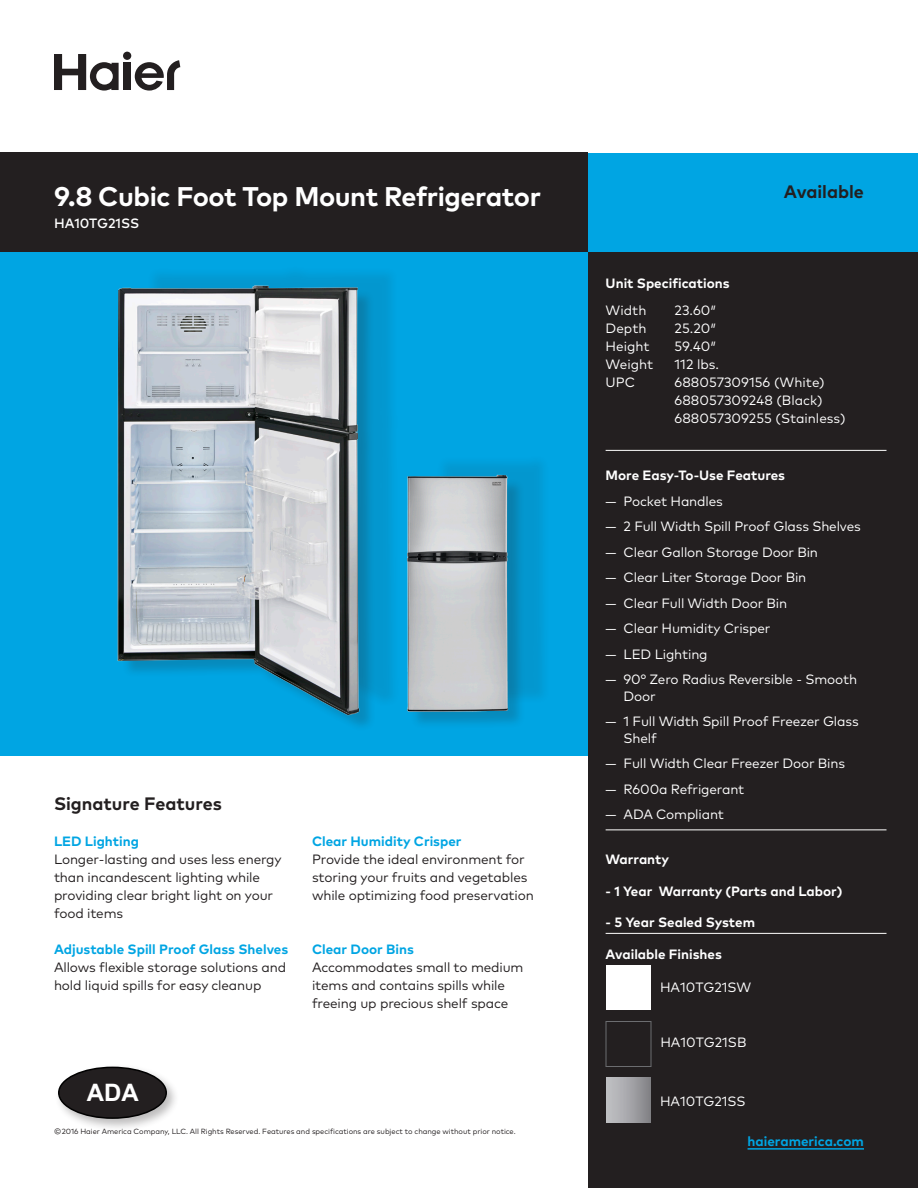
<style>
.page{position:relative;width:918px;height:1188px;background:#fff}
.page>*{position:absolute;margin:0;border:0;box-sizing:border-box;transform-origin:0 0}
.Headline__Product_Na{font:700 27px "Mark OT";letter-spacing:-.015em;color:#fff}
.t1{font:700 24px "Arial";color:#fff}
.Headline__Signature{font:700 18px "Mark OT";color:#231f20}
.Header__Right_Rail{font:13.5px/18px "Mark OT";letter-spacing:-.01em;color:#fff}
.Paragraph__Main{font:13.5px/18px "Mark OT";letter-spacing:-.01em;color:#231f20}
.Header__Right_Rail-2{font:700 13.5px "Mark OT";color:#fff}
.Subhead__Signature_F{font:700 13.5px "Mark OT";color:#00a5e3}
.Headline__Product_Na-2{font:500 13.5px "Mark OT";letter-spacing:-.005em;color:#fff}
.Bullets__Front__Righ{font:700 13.5px "Mark OT";color:#fff}
.t2{font:7.5px "Mark OT";letter-spacing:-.005em;color:#231f20}
</style>
<div class="page">
<div style="left:0;top:153px;width:918px;height:603px;background:#00a5e3"></div>
<div style="left:588px;top:252px;width:330px;height:936px;background:#231f20"></div>
<div style="left:0;top:153px;width:588px;height:99px;background:#231f20"></div>
<div style="left:145px;top:265px;width:256px;height:444px;background:#231f20;opacity:.1"></div>
<div style="left:121px;top:288px;width:256px;height:444px;background:#231f20;opacity:.2"></div>
<img style="left:117px;top:278px;width:247px;height:443px">
<div style="left:435px;top:454px;width:116px;height:252px;background:#231f20;opacity:.1"></div>
<img style="left:396px;top:468px;width:118px;height:244px">
<div style="left:410px;top:478px;width:116px;height:252px;background:#231f20;opacity:.2"></div>
<div style="left:123px;top:63px;width:8px;height:27px;background:#231f20"></div>
<div style="left:123px;top:52px;width:8px;height:8px;background:#231f20;border-radius:50%"></div>
<svg style="left:54px;top:54px;width:65px;height:37px"></svg>
<svg style="left:135px;top:60px;width:45px;height:31px"></svg>
<hr style="left:748px;top:1148px;width:116px;height:2px;background:#00a5e3">
<hr style="left:606px;top:450px;width:280px;height:1px;background:#fff">
<div style="left:606px;top:965px;width:45px;height:45px;background:#fff"></div>
<div style="left:606px;top:1021px;width:45px;height:46px;border:1px solid #6c6d70"></div>
<div style="left:606px;top:1078px;width:45px;height:45px;background:linear-gradient(to right,#c4c5c9,#858488)"></div>
<hr style="left:606px;top:830px;width:280px;height:1px;background:#fff">
<div style="left:55px;top:1063px;width:124px;height:69px;background:#231f20;opacity:.3"></div>
<div style="left:59px;top:1067px;width:107px;height:51px;background:#231f20;border-radius:50%"></div>
<div style="left:58px;top:1067px;width:109px;height:52px;border:2px solid #000;border-radius:50%"></div>
<hr style="left:606px;top:933px;width:280px;height:1px;background:#fff">
<p class="Headline__Product_Na" style="left:54px;top:178px;width:489px">9.8 Cubic Foot Top Mount Refrigerator</p>
<p class="Headline__Signature" style="left:784px;top:180px;width:82px">Available</p>
<p class="Headline__Product_Na-2" style="left:54px;top:215px;width:87px">HA10TG21SS</p>
<p class="Headline__Signature" style="left:54px;top:792px;width:169px">Signature Features</p>
<p class="Subhead__Signature_F" style="left:54px;top:832px;width:86px">LED Lighting</p>
<p class="Paragraph__Main" style="left:54px;top:850px;width:229px">Longer-lasting and uses less energy than incandescent lighting while providing clear bright light on your food items</p>
<p class="Subhead__Signature_F" style="left:54px;top:940px;width:236px">Adjustable Spill Proof Glass Shelves</p>
<p class="Paragraph__Main" style="left:54px;top:958px;width:234px">Allows flexible storage solutions and hold liquid spills for easy cleanup</p>
<p class="Subhead__Signature_F" style="left:312px;top:832px;width:151px">Clear Humidity Crisper</p>
<p class="Paragraph__Main" style="left:312px;top:850px;width:223px">Provide the ideal environment for storing your fruits and vegetables while optimizing food preservation</p>
<p class="Subhead__Signature_F" style="left:312px;top:940px;width:103px">Clear Door Bins</p>
<p class="Paragraph__Main" style="left:312px;top:958px;width:213px">Accommodates small to medium items and contains spills while freeing up precious shelf space</p>
<p class="t1" style="left:87px;top:1077px;width:53px">ADA</p>
<p class="t2" style="left:54px;top:1127px;width:463px">© 2016 Haier America Company, LLC. All Rights Reserved. Features and specifications are subject to change without prior notice.</p>
<p class="Header__Right_Rail-2" style="left:606px;top:274px;width:126px">Unit Specifications</p>
<p class="Header__Right_Rail" style="left:606px;top:301px;width:42px">Width</p>
<p class="Header__Right_Rail" style="left:675px;top:301px;width:43px">23.60″</p>
<p class="Header__Right_Rail" style="left:606px;top:319px;width:42px">Depth</p>
<p class="Header__Right_Rail" style="left:675px;top:319px;width:43px">25.20″</p>
<p class="Header__Right_Rail" style="left:606px;top:337px;width:46px">Height</p>
<p class="Header__Right_Rail" style="left:675px;top:337px;width:43px">59.40″</p>
<p class="Header__Right_Rail" style="left:606px;top:355px;width:49px">Weight</p>
<p class="Header__Right_Rail" style="left:675px;top:355px;width:46px">112 lbs.</p>
<p class="Header__Right_Rail" style="left:606px;top:373px;width:31px">UPC</p>
<p class="Header__Right_Rail" style="left:675px;top:373px;width:173px">688057309156 (White)<br>688057309248 (Black)<br>688057309255 (Stainless)</p>
<p class="Header__Right_Rail-2" style="left:606px;top:466px;width:181px">More Easy-To-Use Features</p>
<p class="Header__Right_Rail" style="left:606px;top:492px;width:119px">— Pocket Handles</p>
<p class="Header__Right_Rail" style="left:606px;top:517px;width:257px">— 2 Full Width Spill Proof Glass Shelves</p>
<p class="Header__Right_Rail" style="left:606px;top:543px;width:214px">— Clear Gallon Storage Door Bin</p>
<p class="Header__Right_Rail" style="left:606px;top:568px;width:202px">— Clear Liter Storage Door Bin</p>
<p class="Header__Right_Rail" style="left:606px;top:594px;width:183px">— Clear Full Width Door Bin</p>
<p class="Header__Right_Rail" style="left:606px;top:619px;width:166px">— Clear Humidity Crisper</p>
<p class="Header__Right_Rail" style="left:606px;top:645px;width:104px">— LED Lighting</p>
<p class="Header__Right_Rail" style="left:624px;top:671px;width:235px;line-height:16.5px;text-indent:-18px">— 90° Zero Radius Reversible - Smooth<br>Door</p>
<p class="Header__Right_Rail" style="left:624px;top:713px;width:237px;line-height:16.5px;text-indent:-18px">— 1 Full Width Spill Proof Freezer Glass<br>Shelf</p>
<p class="Header__Right_Rail" style="left:606px;top:754px;width:241px">— Full Width Clear Freezer Door Bins</p>
<p class="Header__Right_Rail" style="left:606px;top:780px;width:140px">— R600a Refrigerant</p>
<p class="Header__Right_Rail" style="left:606px;top:805px;width:120px">— ADA Compliant</p>
<p class="Bullets__Front__Righ" style="left:606px;top:850px;width:65px">Warranty</p>
<p class="Header__Right_Rail-2" style="left:606px;top:882px;width:238px">- 1 Year Warranty (Parts and Labor)</p>
<p class="Header__Right_Rail-2" style="left:606px;top:913px;width:151px">- 5 Year Sealed System</p>
<p class="Header__Right_Rail-2" style="left:606px;top:945px;width:118px">Available Finishes</p>
<p class="Header__Right_Rail" style="left:660px;top:978px;width:93px">HA10TG21SW</p>
<p class="Header__Right_Rail" style="left:660px;top:1033px;width:88px">HA10TG21SB</p>
<p class="Header__Right_Rail" style="left:660px;top:1092px;width:87px">HA10TG21SS</p>
<p class="Subhead__Signature_F" style="left:748px;top:1132px;width:118px">haieramerica.com</p>
</div>
